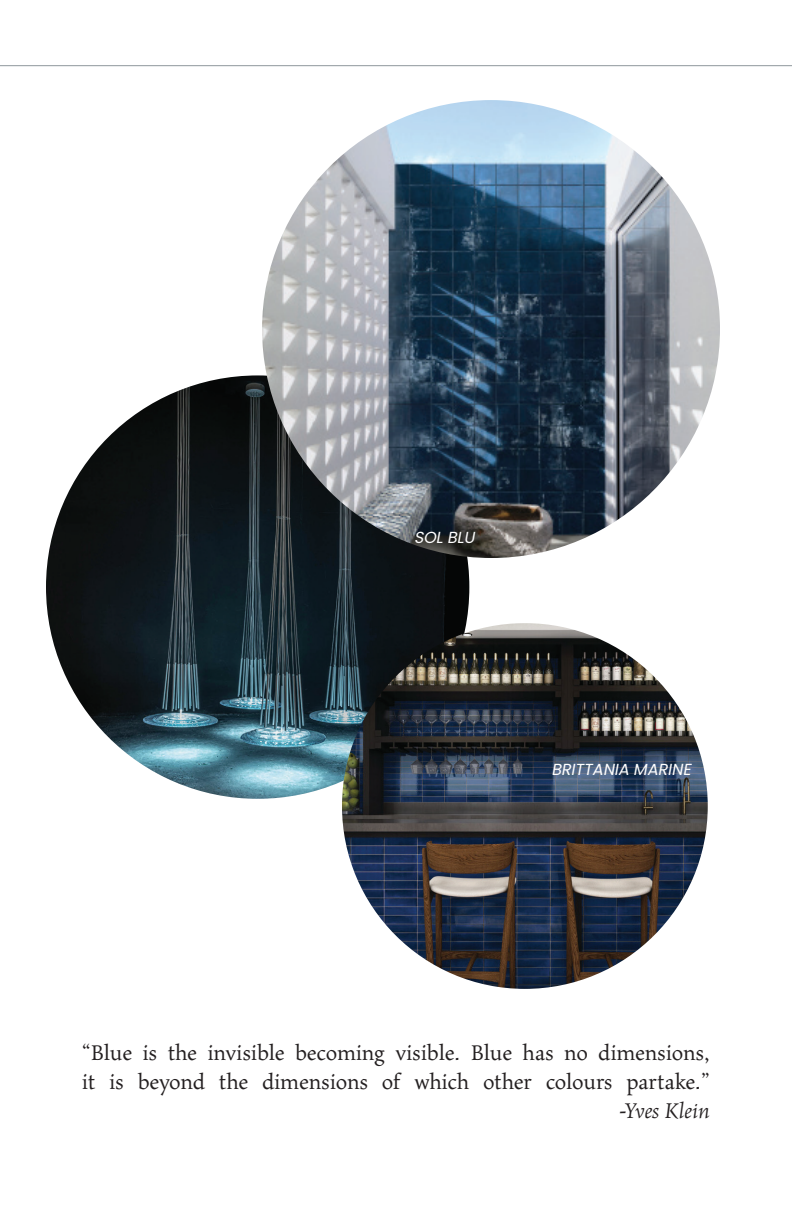
<style>
.page{position:relative;width:792px;height:1224px;background:#fff}
.page>*{position:absolute;margin:0;border:0;box-sizing:border-box;transform-origin:0 0}
.t1{font:24px/28.8px "Maiola";color:#231f20}
.t2{font:italic 24px "Maiola";color:#231f20}
.t3{font:italic 16px "Poppins";color:#fff}
</style>
<div class="page">
<img style="left:46px;top:375px;width:423px;height:424px;border-radius:212px">
<img style="left:342px;top:623px;width:366px;height:366px;border-radius:183px">
<img style="left:262px;top:100px;width:458px;height:458px;border-radius:229px">
<hr style="left:0;top:65px;width:792px;height:1px;background:#8f979c">
<p class="t3" style="left:414px;top:528px;width:67px">SOLBLU</p>
<p class="t3" style="left:551px;top:760px;width:146px">BRITTANIA MARINE</p>
<p class="t1" style="left:82px;top:1038px;width:629px">“Blue is the invisible becoming visible. Blue has no dimensions, it is beyond the dimensions of which other colours partake.”</p>
<p class="t2" style="left:620px;top:1095px;width:92px">-Yves Klein</p>
</div>
